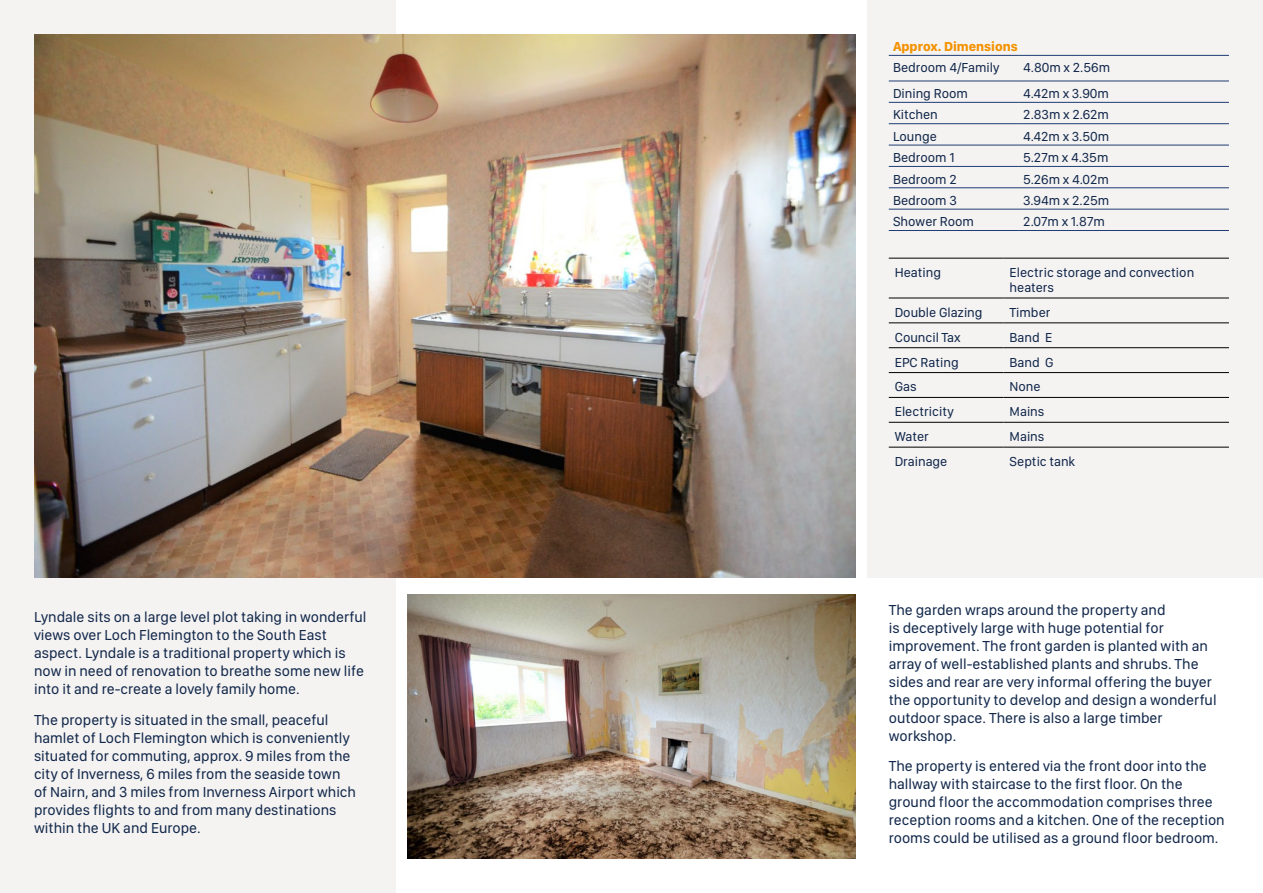
<style>
.page{position:relative;width:1263px;height:893px;background:#fff}
.page>*{position:absolute;margin:0;border:0;box-sizing:border-box;transform-origin:0 0}
.New_Body_Text{font:15px/18px "SF Compact Display";color:#12284b}
.Table_Text{font:13.5px/15px "SF Compact Display";color:#12284b}
.Table_Text-2{font:700 13.5px "SF Compact Display";color:#f39200}
</style>
<div class="page">
<div style="left:0;top:0;width:395px;height:893px;background:#f5f3f2"></div>
<div style="left:867px;top:0;width:396px;height:578px;background:#f5f3f2"></div>
<hr style="left:889px;top:55px;width:130px;height:1px;background:#1e3c74">
<hr style="left:1019px;top:55px;width:210px;height:1px;background:#1e3c74">
<hr style="left:889px;top:81px;width:130px;height:1px;background:#1e3c74">
<hr style="left:1019px;top:81px;width:210px;height:1px;background:#1e3c74">
<hr style="left:889px;top:102px;width:130px;height:1px;background:#1e3c74">
<hr style="left:1019px;top:102px;width:210px;height:1px;background:#1e3c74">
<hr style="left:889px;top:123px;width:130px;height:1px;background:#1e3c74">
<hr style="left:1019px;top:123px;width:210px;height:1px;background:#1e3c74">
<hr style="left:889px;top:145px;width:130px;height:1px;background:#1e3c74">
<hr style="left:1019px;top:145px;width:210px;height:1px;background:#1e3c74">
<hr style="left:889px;top:166px;width:130px;height:1px;background:#1e3c74">
<hr style="left:1019px;top:166px;width:210px;height:1px;background:#1e3c74">
<hr style="left:889px;top:188px;width:130px;height:1px;background:#1e3c74">
<hr style="left:1019px;top:188px;width:210px;height:1px;background:#1e3c74">
<hr style="left:889px;top:209px;width:130px;height:1px;background:#1e3c74">
<hr style="left:1019px;top:209px;width:210px;height:1px;background:#1e3c74">
<hr style="left:889px;top:230px;width:130px;height:1px;background:#1e3c74">
<hr style="left:1019px;top:230px;width:210px;height:1px;background:#1e3c74">
<hr style="left:889px;top:258px;width:114px;height:1px;background:#000">
<hr style="left:1003px;top:258px;width:226px;height:1px;background:#000">
<hr style="left:889px;top:298px;width:114px;height:1px;background:#000">
<hr style="left:1003px;top:298px;width:226px;height:1px;background:#000">
<hr style="left:889px;top:323px;width:114px;height:1px;background:#000">
<hr style="left:1003px;top:323px;width:226px;height:1px;background:#000">
<hr style="left:889px;top:347px;width:114px;height:1px;background:#000">
<hr style="left:1003px;top:347px;width:226px;height:1px;background:#000">
<hr style="left:889px;top:372px;width:114px;height:1px;background:#000">
<hr style="left:1003px;top:372px;width:226px;height:1px;background:#000">
<hr style="left:889px;top:397px;width:114px;height:1px;background:#000">
<hr style="left:1003px;top:397px;width:226px;height:1px;background:#000">
<hr style="left:889px;top:422px;width:114px;height:1px;background:#000">
<hr style="left:1003px;top:422px;width:226px;height:1px;background:#000">
<hr style="left:889px;top:447px;width:114px;height:1px;background:#000">
<hr style="left:1003px;top:447px;width:226px;height:1px;background:#000">
<img style="left:34px;top:34px;width:821px;height:544px">
<img style="left:407px;top:595px;width:448px;height:263px">
<p class="New_Body_Text" style="left:34px;top:608px;width:334px">Lyndale sits on a large level plot taking in wonderful views over Loch Flemington to the South East aspect. Lyndale is a traditional property which is now in need of renovation to breathe some new life into it and re-create a lovely family home.</p>
<p class="New_Body_Text" style="left:34px;top:710px;width:324px">The property is situated in the small, peaceful hamlet of Loch Flemington which is conveniently situated for commuting, approx. 9 miles from the city of Inverness, 6 miles from the seaside town of Nairn, and 3 miles from Inverness Airport which provides flights to and from many destinations within the UK and Europe.</p>
<p class="Table_Text-2" style="left:893px;top:39px;width:126px">Approx. Dimensions</p>
<p class="Table_Text" style="left:893px;top:60px;width:108px">Bedroom 4/Family</p>
<p class="Table_Text" style="left:1023px;top:60px;width:89px">4.80m x 2.56m</p>
<p class="Table_Text" style="left:893px;top:86px;width:76px">Dining Room</p>
<p class="Table_Text" style="left:1023px;top:86px;width:87px">4.42m x 3.90m</p>
<p class="Table_Text" style="left:893px;top:107px;width:46px">Kitchen</p>
<p class="Table_Text" style="left:1023px;top:107px;width:87px">2.83m x 2.62m</p>
<p class="Table_Text" style="left:893px;top:129px;width:45px">Lounge</p>
<p class="Table_Text" style="left:1023px;top:129px;width:88px">4.42m x 3.50m</p>
<p class="Table_Text" style="left:893px;top:150px;width:63px">Bedroom 1</p>
<p class="Table_Text" style="left:1023px;top:150px;width:87px">5.27m x 4.35m</p>
<p class="Table_Text" style="left:893px;top:171px;width:65px">Bedroom 2</p>
<p class="Table_Text" style="left:1023px;top:171px;width:87px">5.26m x 4.02m</p>
<p class="Table_Text" style="left:893px;top:193px;width:65px">Bedroom 3</p>
<p class="Table_Text" style="left:1023px;top:193px;width:88px">3.94m x 2.25m</p>
<p class="Table_Text" style="left:893px;top:214px;width:82px">Shower Room</p>
<p class="Table_Text" style="left:1023px;top:214px;width:83px">2.07m x 1.87m</p>
<p class="Table_Text" style="left:895px;top:265px;width:48px">Heating</p>
<p class="Table_Text" style="left:1009px;top:265px;width:186px">Electric storage and convection heaters</p>
<p class="Table_Text" style="left:895px;top:305px;width:89px">Double Glazing</p>
<p class="Table_Text" style="left:1009px;top:305px;width:42px">Timber</p>
<p class="Table_Text" style="left:895px;top:330px;width:68px">Council Tax</p>
<p class="Table_Text" style="left:1009px;top:330px;width:44px">Band E</p>
<p class="Table_Text" style="left:895px;top:354px;width:65px">EPC Rating</p>
<p class="Table_Text" style="left:1009px;top:354px;width:46px">Band G</p>
<p class="Table_Text" style="left:895px;top:379px;width:23px">Gas</p>
<p class="Table_Text" style="left:1009px;top:379px;width:33px">None</p>
<p class="Table_Text" style="left:895px;top:404px;width:60px">Electricity</p>
<p class="Table_Text" style="left:1009px;top:404px;width:36px">Mains</p>
<p class="Table_Text" style="left:895px;top:429px;width:35px">Water</p>
<p class="Table_Text" style="left:1009px;top:429px;width:36px">Mains</p>
<p class="Table_Text" style="left:895px;top:454px;width:54px">Drainage</p>
<p class="Table_Text" style="left:1009px;top:454px;width:67px">Septic tank</p>
<p class="New_Body_Text" style="left:889px;top:600px;width:329px">The garden wraps around the property and<br>is deceptively large with huge potential for improvement. The front garden is planted with an array of well-established plants and shrubs. The sides and rear are very informal offering the buyer the opportunity to develop and design a wonderful outdoor space. There is also a large timber workshop.</p>
<p class="New_Body_Text" style="left:889px;top:757px;width:337px">The property is entered via the front door into the hallway with staircase to the first floor. On the ground floor the accommodation comprises three reception rooms and a kitchen. One of the reception rooms could be utilised as a ground floor bedroom.</p>
</div>
